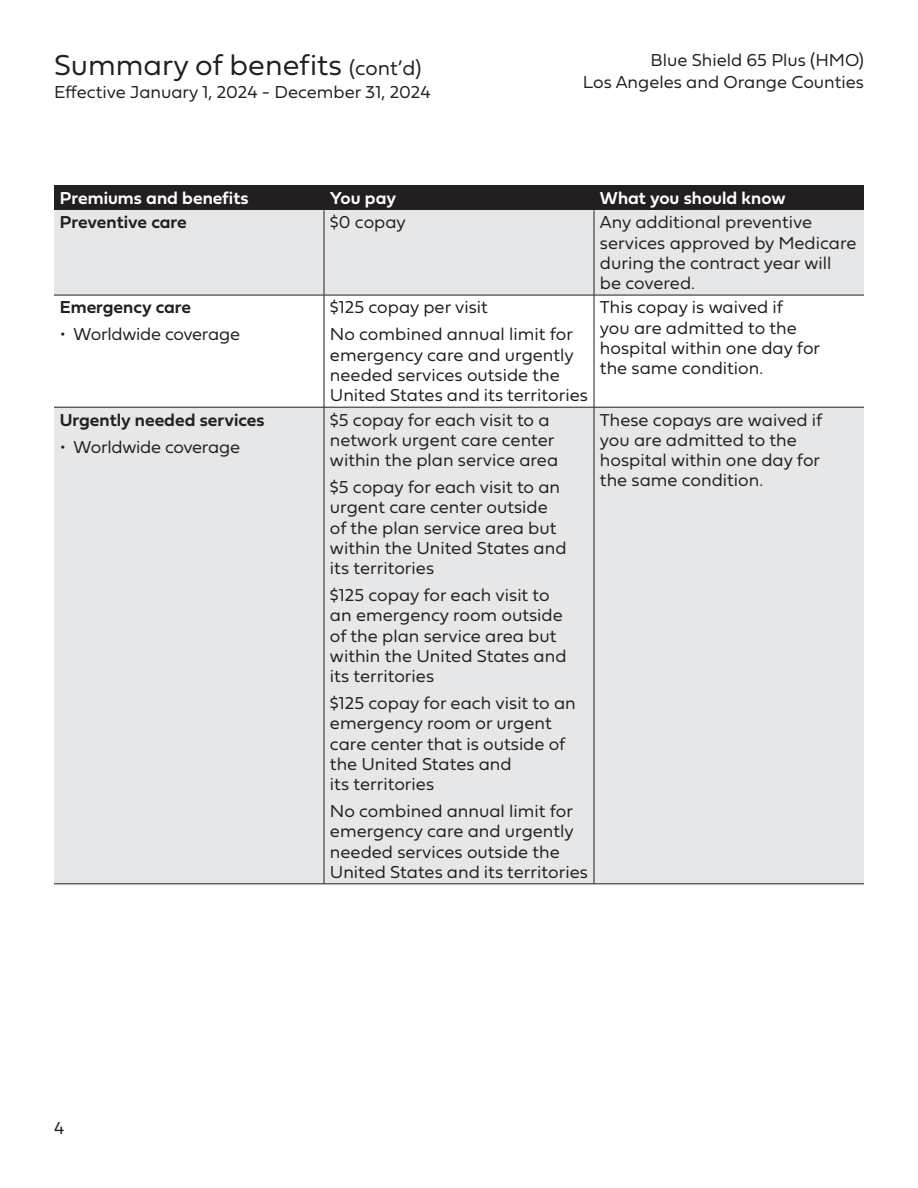
<style>
.page{position:relative;width:918px;height:1188px;background:#fff}
.page>*{position:absolute;margin:0;border:0;box-sizing:border-box;transform-origin:0 0}
.t1{font:30px "Fieldwork Geo Light";color:#231f20}
.t2{font:21px "Fieldwork Geo Light";color:#231f20}
.t3{font:18px/20.2px "Fieldwork Geo Light";color:#231f20}
.t4{font:18px "Fieldwork Geo Demibold";color:#231f20}
.t5{font:18px "Fieldwork Geo Demibold";color:#fff}
</style>
<div class="page">
<div style="left:324px;top:407px;width:270px;height:477px;background:#e6e7e9"></div>
<div style="left:54px;top:186px;width:270px;height:24px;background:#231f20"></div>
<div style="left:324px;top:186px;width:270px;height:24px;background:#231f20"></div>
<div style="left:594px;top:186px;width:270px;height:24px;background:#231f20"></div>
<div style="left:54px;top:210px;width:270px;height:85px;background:#e6e7e9"></div>
<div style="left:324px;top:210px;width:270px;height:85px;background:#e6e7e9"></div>
<div style="left:594px;top:210px;width:270px;height:85px;background:#e6e7e9"></div>
<div style="left:54px;top:407px;width:270px;height:477px;background:#e6e7e9"></div>
<div style="left:594px;top:407px;width:270px;height:477px;background:#e6e7e9"></div>
<hr style="left:324px;top:210px;width:1px;height:85px;background:#231f20">
<hr style="left:594px;top:210px;width:1px;height:85px;background:#231f20">
<hr style="left:54px;top:295px;width:270px;height:1px;background:#231f20">
<hr style="left:324px;top:295px;width:270px;height:1px;background:#231f20">
<hr style="left:324px;top:295px;width:1px;height:112px;background:#231f20">
<hr style="left:594px;top:295px;width:270px;height:1px;background:#231f20">
<hr style="left:594px;top:295px;width:1px;height:112px;background:#231f20">
<hr style="left:54px;top:407px;width:270px;height:1px;background:#231f20">
<hr style="left:324px;top:407px;width:270px;height:1px;background:#231f20">
<hr style="left:594px;top:407px;width:270px;height:1px;background:#231f20">
<hr style="left:324px;top:407px;width:1px;height:477px;background:#231f20">
<hr style="left:594px;top:407px;width:1px;height:477px;background:#231f20">
<hr style="left:54px;top:884px;width:270px;height:1px;background:#231f20">
<hr style="left:324px;top:884px;width:270px;height:1px;background:#231f20">
<hr style="left:594px;top:884px;width:270px;height:1px;background:#231f20">
<h2 class="t1" style="left:54px;top:41px;width:290px">Summary of benefts</h2>
<p class="t3" style="left:651px;top:49px;width:215px">Blue Shield 65 Plus (HMO)</p>
<h2 class="t2" style="left:349px;top:51px;width:74px">(cont’d)</h2>
<p class="t3" style="left:583px;top:71px;width:283px">Los Angeles and Orange Counties</p>
<p class="t3" style="left:54px;top:81px;width:378px">Efective January 1, 2024 - December 31, 2024</p>
<p class="t5" style="left:60px;top:184px;width:190px">Premiums and benefts</p>
<p class="t5" style="left:330px;top:184px;width:68px">You pay</p>
<p class="t5" style="left:600px;top:184px;width:187px">What you should know</p>
<p class="t4" style="left:60px;top:208px;width:128px">Preventive care</p>
<p class="t3" style="left:330px;top:211px;width:77px">$0 copay</p>
<p class="t3" style="left:600px;top:211px;width:258px">Any additional preventive services approved by Medicare during the contract year will be covered.</p>
<p class="t4" style="left:60px;top:293px;width:133px">Emergency care</p>
<p class="t3" style="left:60px;top:323px;width:182px">• Worldwide coverage</p>
<p class="t3" style="left:330px;top:293px;width:245px;line-height:27px">$125 copay per visit<br>No combined annual limit for</p>
<p class="t3" style="left:330px;top:344px;width:260px">emergency care and urgently needed services outside the<br>United States and its territories</p>
<p class="t3" style="left:600px;top:296px;width:222px">Tis copay is waived if<br>you are admitted to the hospital within one day for the same condition.</p>
<p class="t4" style="left:60px;top:405px;width:206px">Urgently needed services</p>
<p class="t3" style="left:330px;top:409px;width:221px">$5 copay for each visit to a</p>
<p class="t3" style="left:600px;top:409px;width:224px">Tese copays are waived if</p>
<p class="t3" style="left:60px;top:436px;width:182px">• Worldwide coverage</p>
<p class="t3" style="left:330px;top:429px;width:230px">network urgent care center within the plan service area</p>
<p class="t3" style="left:330px;top:476px;width:238px">$5 copay for each visit to an urgent care center outside of the plan service area but within the United States and its territories</p>
<p class="t3" style="left:330px;top:584px;width:238px">$125 copay for each visit to an emergency room outside of the plan service area but within the United States and its territories</p>
<p class="t3" style="left:330px;top:692px;width:247px">$125 copay for each visit to an emergency room or urgent care center that is outside of the United States and<br>its territories</p>
<p class="t3" style="left:330px;top:800px;width:260px">No combined annual limit for emergency care and urgently needed services outside the<br>United States and its territories</p>
<p class="t3" style="left:600px;top:429px;width:222px">you are admitted to the hospital within one day for the same condition.</p>
<p class="t3" style="left:54px;top:1117px;width:12px">4</p>
</div>
